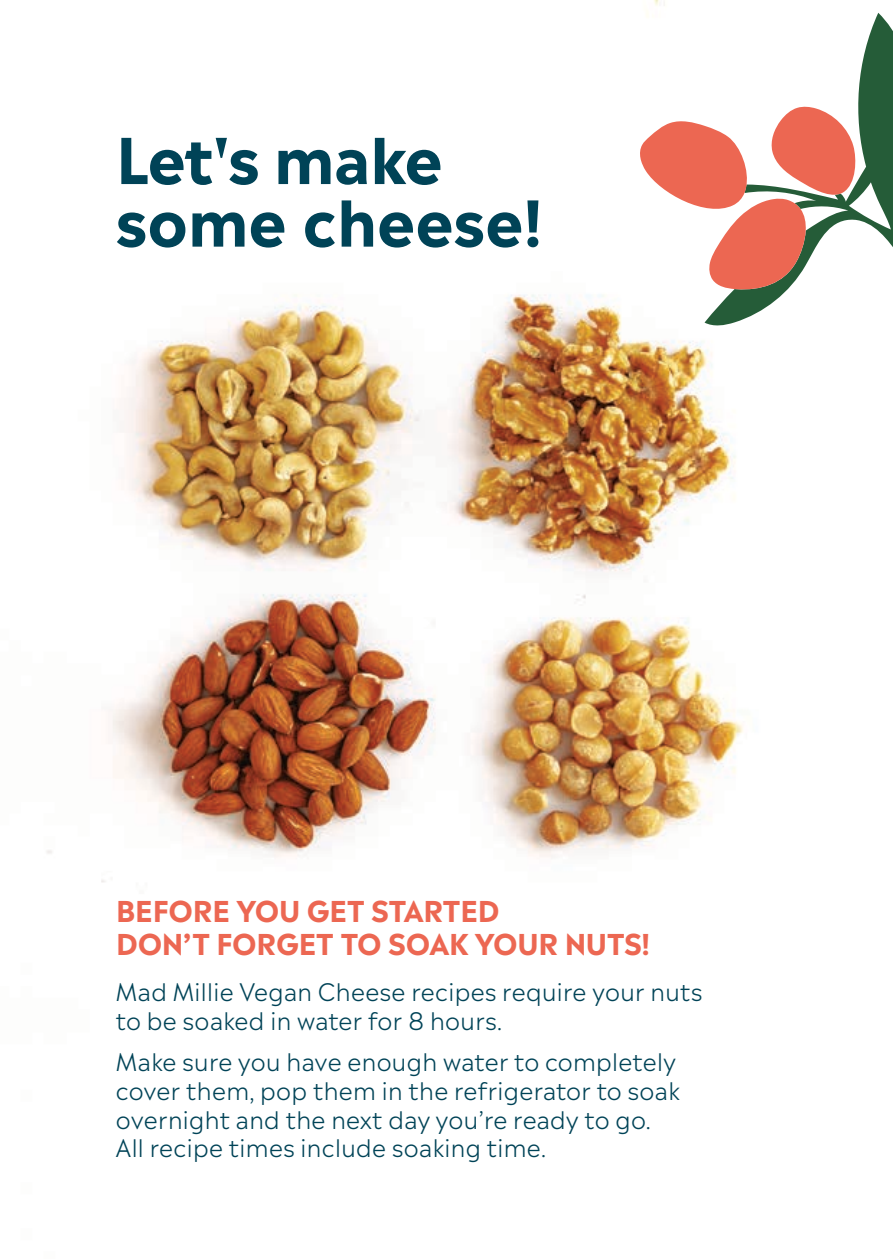
<style>
.page{position:relative;width:893px;height:1259px;background:#fff}
.page>*{position:absolute;margin:0;border:0;box-sizing:border-box;transform-origin:0 0}
.t1{font:700 62.4px/62.7px "Madera";color:#004357}
.t2{font:700 28.5px/33px "Madera";letter-spacing:-.01em;color:#ec6752}
.t3{font:300 24px/28.8px "Madera";letter-spacing:.015em;color:#004357}
</style>
<div class="page">
<img style="left:47px;top:0;width:696px;height:883px">
<svg style="left:704px;top:13px;width:189px;height:314px"></svg>
<svg style="left:638px;top:106px;width:219px;height:185px"></svg>
<h1 class="t1" style="left:116px;top:121px;width:428px">Let's make some cheese!</h1>
<p class="t2" style="left:116px;top:891px;width:536px">BEFORE YOU GET STARTED<br>DON’T FORGET TO SOAK YOUR NUTS!</p>
<p class="t3" style="left:116px;top:974px;width:588px">Mad Millie Vegan Cheese recipes require your nuts to be soaked in water for 8 hours.</p>
<p class="t3" style="left:116px;top:1044px;width:565px">Make sure you have enough water to completely cover them, pop them in the refrigerator to soak overnight and the next day you’re ready to go.<br>All recipe times include soaking time.</p>
</div>
